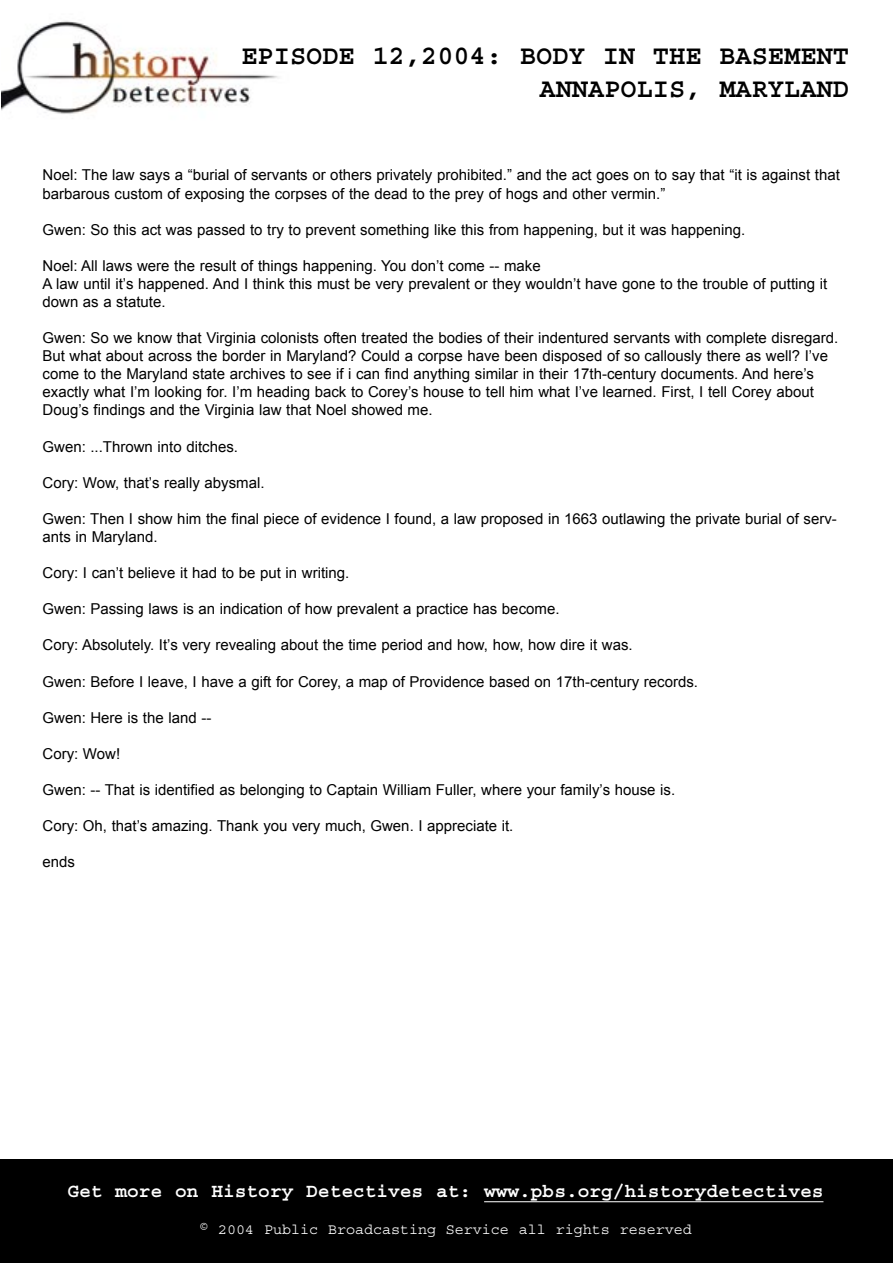
<style>
.page{position:relative;width:893px;height:1263px;background:#fff}
.page>*{position:absolute;margin:0;border:0;box-sizing:border-box;transform-origin:0 0}
.t1{font:700 27px "Courier";color:#000}
.t2{font:700 19.5px "Courier";color:#fff}
.Plain_Text{font:15px/18px "Arial";color:#000}
.t3{font:15px "Courier";color:#fff}
</style>
<div class="page">
<img style="left:1px;top:20px;width:277px;height:94px">
<div style="left:0;top:1159px;width:893px;height:104px;background:#000"></div>
<hr style="left:484px;top:1201px;width:339px;height:1px;background:#fff">
<p class="t1" style="left:241px;top:42px;width:609px">EPISODE 12,2004: BODY IN THE BASEMENT</p>
<p class="t1" style="left:539px;top:75px;width:311px">ANNAPOLIS, MARYLAND</p>
<p class="Plain_Text" style="left:43px;top:166px;width:799px">Noel: The law says a “burial of servants or others privately prohibited.” and the act goes on to say that “it is against that barbarous custom of exposing the corpses of the dead to the prey of hogs and other vermin.”</p>
<p class="Plain_Text" style="left:43px;top:221px;width:704px">Gwen: So this act was passed to try to prevent something like this from happening, but it was happening.</p>
<p class="Plain_Text" style="left:43px;top:257px;width:500px">Noel: All laws were the result of things happening. You don’t come -- make</p>
<p class="Plain_Text" style="left:43px;top:275px;width:786px">A law until it’s happened. And I think this must be very prevalent or they wouldn’t have gone to the trouble of putting it down as a statute.</p>
<p class="Plain_Text" style="left:43px;top:329px;width:797px">Gwen: So we know that Virginia colonists often treated the bodies of their indentured servants with complete disregard.<br>But what about across the border in Maryland? Could a corpse have been disposed of so callously there as well? I’ve come to the Maryland state archives to see if i can find anything similar in their 17th-century documents. And here’s exactly what I’m looking for. I’m heading back to Corey’s house to tell him what I’ve learned. First, I tell Corey about Doug’s findings and the Virginia law that Noel showed me.</p>
<p class="Plain_Text" style="left:43px;top:437px;width:197px">Gwen: ...Thrown into ditches.</p>
<p class="Plain_Text" style="left:43px;top:474px;width:224px">Cory: Wow, that’s really abysmal.</p>
<p class="Plain_Text" style="left:43px;top:510px;width:796px">Gwen: Then I show him the final piece of evidence I found, a law proposed in 1663 outlawing the private burial of serv&shy;ants in Maryland.</p>
<p class="Plain_Text" style="left:43px;top:564px;width:308px">Cory: I can’t believe it had to be put in writing.</p>
<p class="Plain_Text" style="left:43px;top:600px;width:518px">Gwen: Passing laws is an indication of how prevalent a practice has become.</p>
<p class="Plain_Text" style="left:43px;top:636px;width:592px">Cory: Absolutely. It’s very revealing about the time period and how, how, how dire it was.</p>
<p class="Plain_Text" style="left:43px;top:672px;width:657px">Gwen: Before I leave, I have a gift for Corey, a map of Providence based on 17th-century records.</p>
<p class="Plain_Text" style="left:43px;top:709px;width:170px">Gwen: Here is the land --</p>
<p class="Plain_Text" style="left:43px;top:745px;width:79px">Cory: Wow!</p>
<p class="Plain_Text" style="left:43px;top:781px;width:634px">Gwen: -- That is identified as belonging to Captain William Fuller, where your family’s house is.</p>
<p class="Plain_Text" style="left:43px;top:817px;width:472px">Cory: Oh, that’s amazing. Thank you very much, Gwen. I appreciate it.</p>
<p class="Plain_Text" style="left:43px;top:853px;width:34px">ends</p>
<h2 class="t2" style="left:68px;top:1181px;width:757px">Get more on History Detectives at: www.pbs.org/historydetectives</h2>
<p class="t3" style="left:199px;top:1221px;width:494px">© 2004 Public Broadcasting Service all rights reserved</p>
</div>
